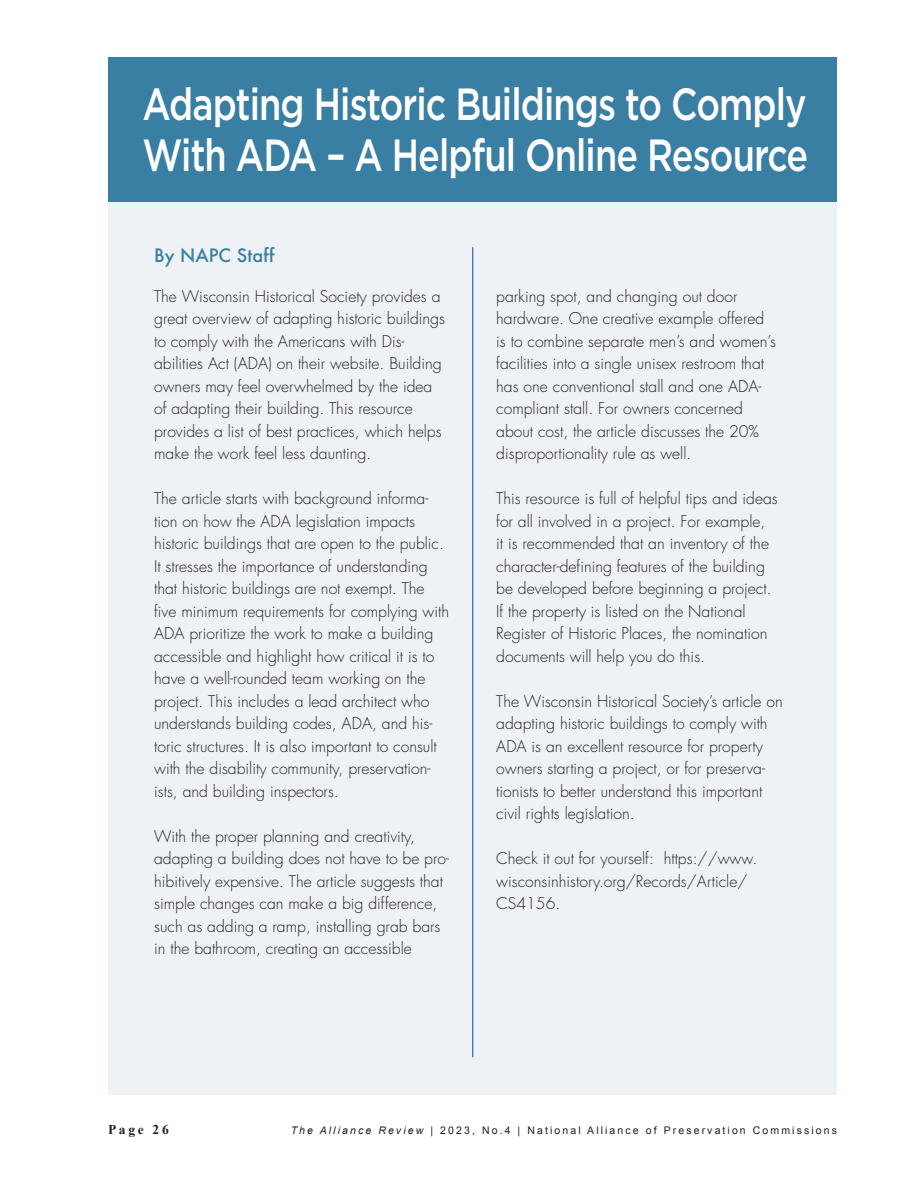
<style>
.page{position:relative;width:918px;height:1188px;background:#fff}
.page>*{position:absolute;margin:0;border:0;box-sizing:border-box;transform-origin:0 0}
.t1{font:500 45px/51px "Gotham";letter-spacing:-.025em;color:#fff;scale:.8 1}
.t2{font:500 18px "Futura";letter-spacing:.005em;color:#397ea3}
.t3{font:300 15.75px/22.5px "Futura";color:#231f20}
.t4{font:700 13.5px "Times New Roman";letter-spacing:.2em;color:#231f20}
.t5{font:10.5px "Arial";letter-spacing:.2em;color:#231f20}
.s1{font-style:italic}
</style>
<div class="page">
<div style="left:109px;top:57px;width:728px;height:145px;background:#397ea3"></div>
<div style="left:109px;top:202px;width:728px;height:893px;background:#eef2f6"></div>
<hr style="left:472px;top:247px;width:1px;height:810px;background:#01518a">
<h1 class="t1" style="left:143px;top:78px;width:834px">Adapting Historic Buildings to Comply<br>With ADA – A Helpful Online Resource</h1>
<p class="t2" style="left:154px;top:243px;width:122px">By NAPC Staff</p>
<p class="t3" style="left:154px;top:285px;width:292px">The Wisconsin Historical Society provides a great overview of adapting historic buildings to comply with the Americans with Dis&shy;abilities Act (ADA) on their website. Building owners may feel overwhelmed by the idea of adapting their building. This resource provides a list of best practices, which helps make the work feel less daunting.</p>
<p class="t3" style="left:154px;top:488px;width:297px">The article starts with background informa&shy;tion on how the ADA legislation impacts historic buildings that are open to the public.<br>It stresses the importance of understanding that historic buildings are not exempt. The five minimum requirements for complying with ADA prioritize the work to make a building accessible and highlight how critical it is to have a well-rounded team working on the project. This includes a lead architect who understands building codes, ADA, and his&shy;toric structures. It is also important to consult with the disability community, preservation&shy;ists, and building inspectors.</p>
<p class="t3" style="left:154px;top:825px;width:296px">With the proper planning and creativity, adapting a building does not have to be pro&shy;hibitively expensive. The article suggests that simple changes can make a big difference, such as adding a ramp, installing grab bars in the bathroom, creating an accessible</p>
<p class="t3" style="left:496px;top:285px;width:281px">parking spot, and changing out door hardware. One creative example offered is to combine separate men’s and women’s facilities into a single unisex restroom that has one conventional stall and one ADA&shy;compliant stall. For owners concerned about cost, the article discusses the 20% disproportionality rule as well.</p>
<p class="t3" style="left:496px;top:488px;width:283px">This resource is full of helpful tips and ideas for all involved in a project. For example,<br>it is recommended that an inventory of the character-defining features of the building be developed before beginning a project.<br>If the property is listed on the National Register of Historic Places, the nomination documents will help you do this.</p>
<p class="t3" style="left:496px;top:690px;width:288px">The Wisconsin Historical Society’s article on adapting historic buildings to comply with ADA is an excellent resource for property owners starting a project, or for preserva&shy;tionists to better understand this important civil rights legislation.</p>
<p class="t3" style="left:496px;top:848px;width:262px">Check it out for yourself: https://www. wisconsinhistory.org/Records/Article/<br>CS4156.</p>
<p class="t4" style="left:108px;top:1120px;width:62px">Page 26</p>
<p class="t5" style="left:291px;top:1123px;width:548px"><span class="s1">The Alliance Review</span> | 2023, No.4 | National Alliance of Preservation Commissions</p>
</div>
